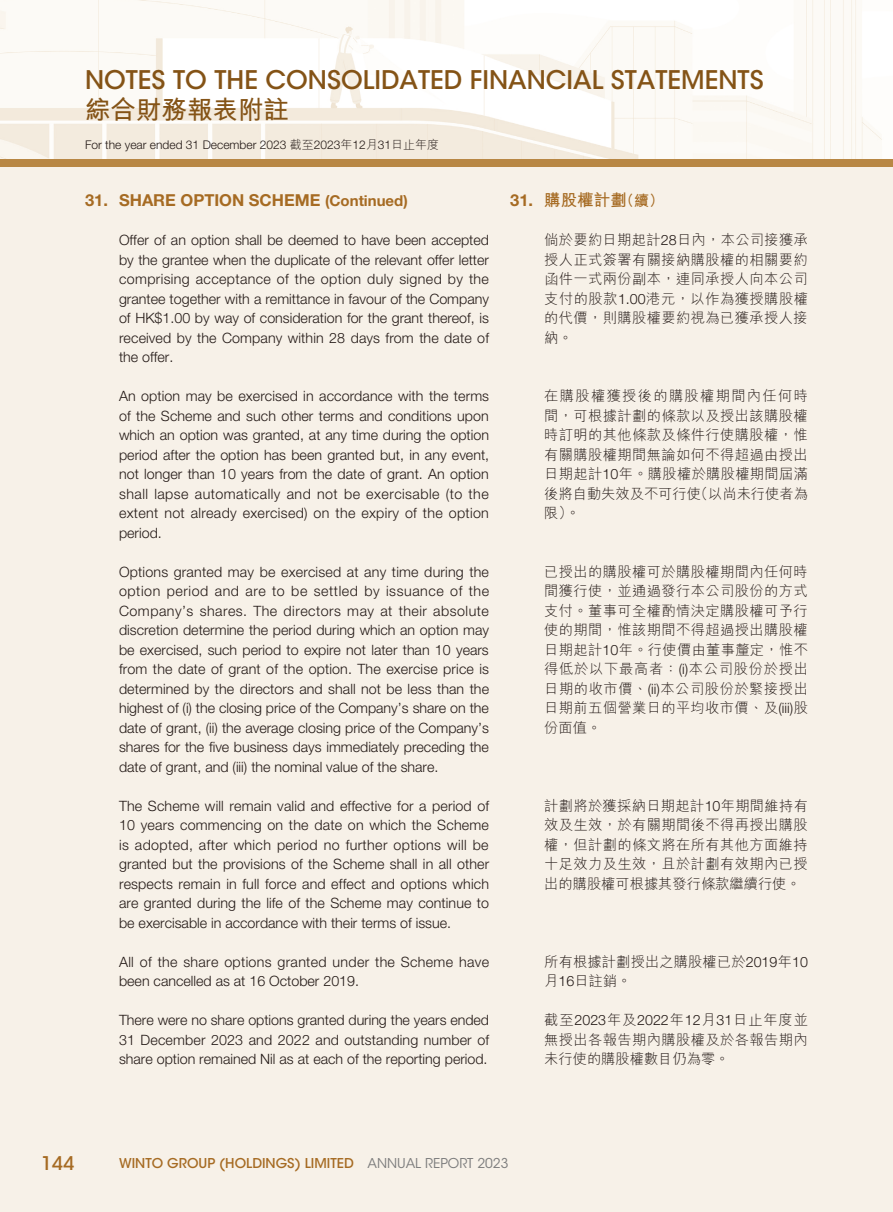
<style>
.page{position:relative;width:893px;height:1212px;background:#fff}
.page>*{position:absolute;margin:0;border:0;box-sizing:border-box;transform-origin:0 0}
.t1{font:500 25.5px "ITC Avant Garde Std";color:#845316}
.t2{font:700 25.5px "M Hei HK";color:#845316}
.t3{font:500 18.75px "ITC Avant Garde Std";color:#a66b23}
.t4{font:700 16.5px "Helvetica Neue LT Std";color:#a66b23}
.t5{font:700 16.5px "M Hei HK";color:#a66b23}
.t6{font:300 14.25px/19.5px "Helvetica Neue LT Std";color:#231916;text-align:justify}
.t7{font:300 14.25px/19.5px "M Hei HK";letter-spacing:.03em;color:#231916;text-align:justify}
.t8{font:300 14.25px/19.5px "Helvetica Neue LT Std";letter-spacing:.02em;color:#231916}
.t9{font:300 14.25px/19.5px "M Hei HK";letter-spacing:.01em;color:#231916}
.t10{font:500 13.5px "ITC Avant Garde Std";color:#a66b23}
.t11{font:300 12px "Helvetica Neue LT Std";color:#231916}
.s1{font-family:"M Hei HK"}
.s2{font-size:15px}
.s3{font-family:"Helvetica Neue LT Std"}
.s4{font-weight:400;color:#7e7e7e}
</style>
<div class="page">
<div style="left:0;top:163px;width:893px;height:1049px;background:#f7f1e8"></div>
<img style="left:0;top:0;width:882px;height:159px">
<div style="left:0;top:159px;width:893px;height:8px;background:#b88744"></div>
<h1 class="t1" style="left:85px;top:64px;width:680px">NOTES TO THE CONSOLIDATED FINANCIAL STATEMENTS</h1>
<h1 class="t2" style="left:85px;top:91px;width:205px">綜合財務報表附註</h1>
<p class="t11" style="left:85px;top:137px;width:356px">For the year ended 31 December 2023 <span class="s1">截至</span>2023<span class="s1">年</span>12<span class="s1">月</span>31<span class="s1">日止年度</span></p>
<p class="t4" style="left:85px;top:190px;width:324px">31. SHARE OPTION SCHEME <span class="s2">(Continued)</span></p>
<p class="t6" style="left:119px;top:230px;width:371px">Offer of an option shall be deemed to have been accepted by the grantee when the duplicate of the relevant offer letter comprising acceptance of the option duly signed by the grantee together with a remittance in favour of the Company of HK$1.00 by way of consideration for the grant thereof, is received by the Company within 28 days from the date of the offer.</p>
<p class="t6" style="left:119px;top:386px;width:372px">An option may be exercised in accordance with the terms of the Scheme and such other terms and conditions upon which an option was granted, at any time during the option period after the option has been granted but, in any event, not longer than 10 years from the date of grant. An option shall lapse automatically and not be exercisable (to the extent not already exercised) on the expiry of the option period.</p>
<p class="t6" style="left:119px;top:562px;width:372px">Options granted may be exercised at any time during the option period and are to be settled by issuance of the Company’s shares. The directors may at their absolute discretion determine the period during which an option may be exercised, such period to expire not later than 10 years from the date of grant of the option. The exercise price is determined by the directors and shall not be less than the highest of (i) the closing price of the Company’s share on the date of grant, (ii) the average closing price of the Company’s shares for the five business days immediately preceding the date of grant, and (iii) the nominal value of the share.</p>
<p class="t6" style="left:119px;top:796px;width:372px">The Scheme will remain valid and effective for a period of 10 years commencing on the date on which the Scheme is adopted, after which period no further options will be granted but the provisions of the Scheme shall in all other respects remain in full force and effect and options which are granted during the life of the Scheme may continue to be exercisable in accordance with their terms of issue.</p>
<p class="t8" style="left:119px;top:952px;width:371px">All of the share options granted under the Scheme have been cancelled as at 16 October 2019.</p>
<p class="t6" style="left:119px;top:1010px;width:372px">There were no share options granted during the years ended 31 December 2023 and 2022 and outstanding number of share option remained Nil as at each of the reporting period.</p>
<p class="t5" style="left:510px;top:188px;width:156px"><span class="s3">31.</span> 購股權計劃<span class="s2">（續）</span></p>
<p class="t7" style="left:544px;top:230px;width:265px">倘於要約日期起計<span class="s3">28</span>日內，本公司接獲承授人正式簽署有關接納購股權的相關要約函件一式兩份副本，連同承授人向本公司支付的股款<span class="s3">1.00</span>港元，以作為獲授購股權的代價，則購股權要約視為已獲承授人接納。</p>
<p class="t7" style="left:544px;top:386px;width:265px">在購股權獲授後的購股權期間內任何時間，可根據計劃的條款以及授出該購股權時訂明的其他條款及條件行使購股權，惟有關購股權期間無論如何不得超過由授出日期起計<span class="s3">10</span>年。購股權於購股權期間屆滿後將自動失效及不可行使（以尚未行使者為限）。</p>
<p class="t7" style="left:544px;top:562px;width:265px">已授出的購股權可於購股權期間內任何時間獲行使，並通過發行本公司股份的方式支付。董事可全權酌情決定購股權可予行使的期間，惟該期間不得超過授出購股權日期起計<span class="s3">10</span>年。行使價由董事釐定，惟不得低於以下最高者：<span class="s3">(i)</span>本公司股份於授出日期的收市價、<span class="s3">(ii)</span>本公司股份於緊接授出日期前五個營業日的平均收市價、及<span class="s3">(iii)</span>股份面值。</p>
<p class="t7" style="left:544px;top:796px;width:265px">計劃將於獲採納日期起計<span class="s3">10</span>年期間維持有效及生效，於有關期間後不得再授出購股權，但計劃的條文將在所有其他方面維持十足效力及生效，且於計劃有效期內已授出的購股權可根據其發行條款繼續行使。</p>
<p class="t9" style="left:544px;top:952px;width:265px">所有根據計劃授出之購股權已於<span class="s3">2019</span>年<span class="s3">10</span>月<span class="s3">16</span>日註銷。</p>
<p class="t6" style="left:544px;top:1010px;width:265px"><span class="s1">截至</span>2023<span class="s1">年及</span>2022<span class="s1">年</span>12<span class="s1">月</span>31<span class="s1">日止年度並</span></p>
<p class="t7" style="left:544px;top:1030px;width:265px">無授出各報告期內購股權及於各報告期內未行使的購股權數目仍為零。</p>
<h2 class="t3" style="left:41px;top:1152px;width:35px">144</h2>
<p class="t10" style="left:119px;top:1154px;width:391px">WINTO GROUP (HOLDINGS) LIMITED <span class="s4">ANNUAL REPORT 2023</span></p>
</div>
